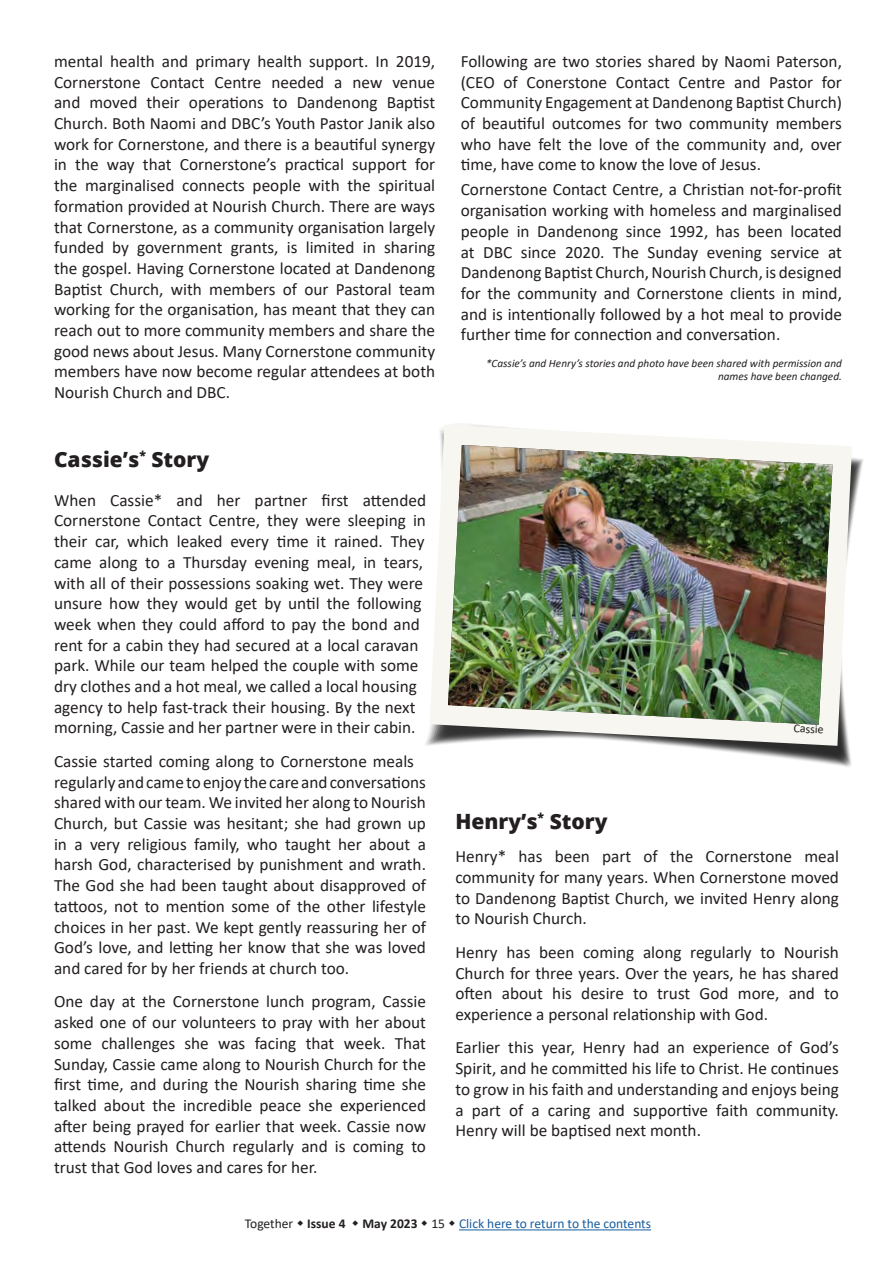
<style>
.page{position:relative;width:893px;height:1263px;background:#fff}
.page>*{position:absolute;margin:0;border:0;box-sizing:border-box;transform-origin:0 0}
.Sub_Article_Heading{font:800 21px "Open Sans";color:#231f20}
.Article_paragraph{font:17.25px/20.7px "Calibri";color:#231f20;text-align:justify}
.t1{font:13.5px "Calibri";color:#175d9e}
.t2{font:13.5px "Calibri";color:#231f20}
.Photo_reference_-_bl{font:12px "Calibri";color:#231f20}
.Article_paragraph-2{font:italic 11.25px/13.5px "Calibri";color:#231f20;text-align:right}
.s1{font-weight:700}
.s2{font-weight:700;color:#231f20}
.s3{color:#231f20}
</style>
<div class="page">
<hr style="left:459px;top:1229px;width:192px;height:1px;background:#175d9e">
<svg style="left:430px;top:425px;width:422px;height:321px;fill:#f7f6f0"></svg>
<img style="left:448px;top:445px;width:385px;height:280px">
<p class="Article_paragraph" style="left:54px;top:50px;width:383px">mental health and primary health support. In 2019, Cornerstone Contact Centre needed a new venue and moved their operations to Dandenong Baptist Church. Both Naomi and DBC’s Youth Pastor Janik also work for Cornerstone, and there is a beautiful synergy in the way that Cornerstone’s practical support for the marginalised connects people with the spiritual formation provided at Nourish Church. There are ways that Cornerstone, as a community organisation largely funded by government grants, is limited in sharing the gospel. Having Cornerstone located at Dandenong Baptist Church, with members of our Pastoral team working for the organisation, has meant that they can reach out to more community members and share the good news about Jesus. Many Cornerstone community members have now become regular attendees at both Nourish Church and DBC.</p>
<p class="Article_paragraph" style="left:461px;top:50px;width:383px">Following are two stories shared by Naomi Paterson, (CEO of Conerstone Contact Centre and Pastor for Community Engagement at Dandenong Baptist Church) of beautiful outcomes for two community members who have felt the love of the community and, over time, have come to know the love of Jesus.</p>
<p class="Article_paragraph" style="left:461px;top:179px;width:383px">Cornerstone Contact Centre, a Christian not-for-profit organisation working with homeless and marginalised people in Dandenong since 1992, has been located at DBC since 2020. The Sunday evening service at Dandenong Baptist Church, Nourish Church, is designed for the community and Cornerstone clients in mind, and is intentionally followed by a hot meal to provide further time for connection and conversation.</p>
<p class="Article_paragraph-2" style="left:486px;top:356px;width:357px">*Cassie’s and Henry’s stories and photo have been shared with permission and names have been changed.</p>
<p class="Sub_Article_Heading" style="left:54px;top:443px;width:157px">Cassie’s<sup>*</sup> Story</p>
<p class="Article_paragraph" style="left:54px;top:489px;width:373px;text-align:left">When Cassie* and her partner first attended Cornerstone Contact Centre, they were sleeping in their car, which leaked every time it rained. They came along to a Thursday evening meal, in tears, with all of their possessions soaking wet. They were unsure how they would get by until the following week when they could afford to pay the bond and rent for a cabin they had secured at a local caravan park. While our team helped the couple with some dry clothes and a hot meal, we called a local housing agency to help fast-track their housing. By the next morning, Cassie and her partner were in their cabin.</p>
<p class="Article_paragraph" style="left:54px;top:750px;width:374px;text-align:left">Cassie started coming along to Cornerstone meals regularly and came to enjoy the care and conversations shared with our team. We invited her along to Nourish Church, but Cassie was hesitant; she had grown up in a very religious family, who taught her about a harsh God, characterised by punishment and wrath.<br>The God she had been taught about disapproved of tattoos, not to mention some of the other lifestyle choices in her past. We kept gently reassuring her of God’s love, and letting her know that she was loved and cared for by her friends at church too.</p>
<p class="Article_paragraph" style="left:54px;top:991px;width:374px">One day at the Cornerstone lunch program, Cassie asked one of our volunteers to pray with her about some challenges she was facing that week. That Sunday, Cassie came along to Nourish Church for the first time, and during the Nourish sharing time she talked about the incredible peace she experienced after being prayed for earlier that week. Cassie now attends Nourish Church regularly and is coming to trust that God loves and cares for her.</p>
<p class="Photo_reference_-_bl" style="left:794px;top:720px;width:32px;rotate:3deg">Cassie</p>
<p class="Sub_Article_Heading" style="left:455px;top:805px;width:154px">Henry’s<sup>*</sup> Story</p>
<p class="Article_paragraph" style="left:455px;top:846px;width:385px">Henry* has been part of the Cornerstone meal community for many years. When Cornerstone moved to Dandenong Baptist Church, we invited Henry along to Nourish Church.</p>
<p class="Article_paragraph" style="left:455px;top:941px;width:385px">Henry has been coming along regularly to Nourish Church for three years. Over the years, he has shared often about his desire to trust God more, and to experience a personal relationship with God.</p>
<p class="Article_paragraph" style="left:455px;top:1037px;width:385px">Earlier this year, Henry had an experience of God’s Spirit, and he committed his life to Christ. He continues to grow in his faith and understanding and enjoys being a part of a caring and supportive faith community.<br>Henry will be baptised next month.</p>
<p class="t2" style="left:245px;top:1214px;width:102px">Together <span class="s1">Issue 4</span></p>
<p class="t1" style="left:362px;top:1214px;width:290px"><span class="s2">May 2023</span> <span class="s3">15</span> Click here to return to the contents</p>
</div>
